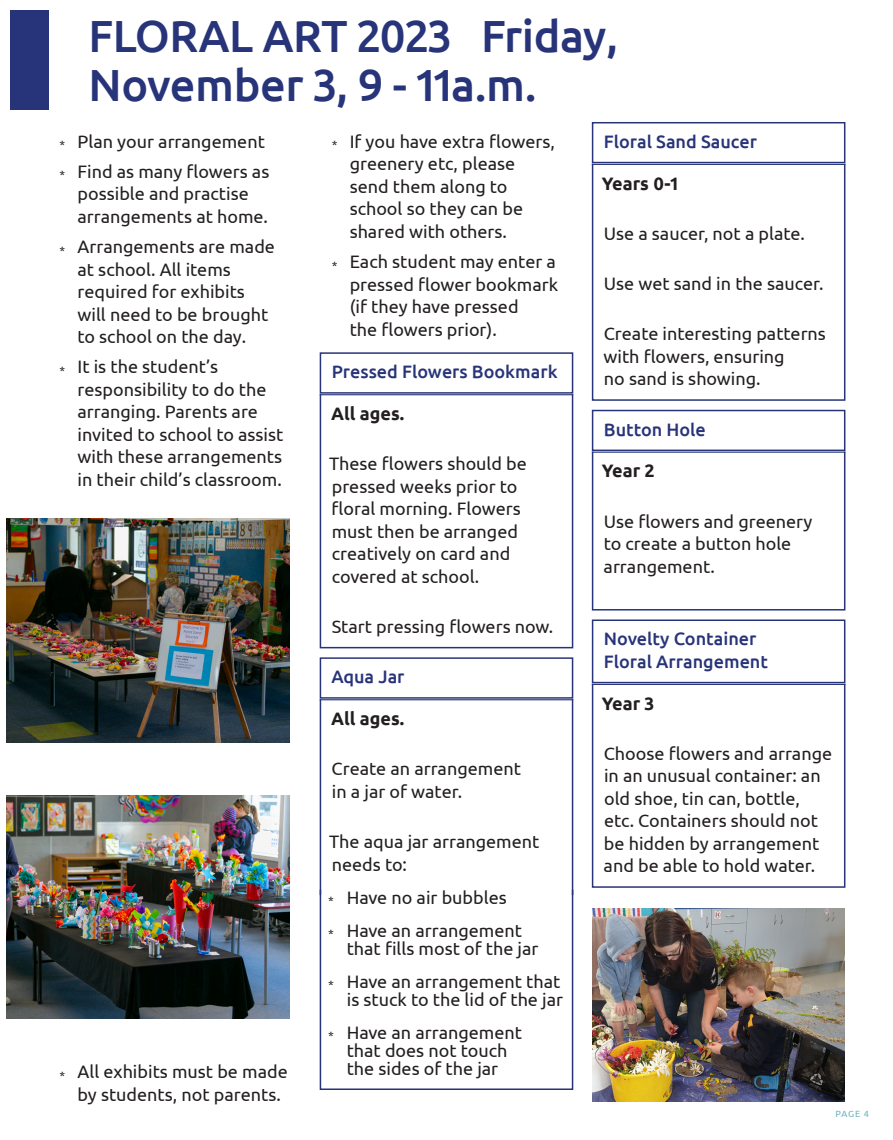
<style>
.page{position:relative;width:893px;height:1140px;background:#fff}
.page>*{position:absolute;margin:0;border:0;box-sizing:border-box;transform-origin:0 0}
.Name{font:500 45px/49.5px "Ubuntu";letter-spacing:-.01em;color:#283479}
.body_border_-_blueBox_copy{font:18px/22.5px "Ubuntu";color:#231f20}
.Heading_-_blueBox{font:500 18px/22.5px "Ubuntu";color:#283479}
.body_border_-_blueBox_noBottom{font:18px/22.5px "Ubuntu";color:#231f20}
.body_border_-_blueBox_copy-2{font:700 18px "Ubuntu";color:#231f20}
.body_border_-_blueBox_noBottom-2{font:700 18px "Ubuntu";color:#231f20}
.t1{font:9px "Ubuntu";color:#6bb1bd}
</style>
<div class="page">
<div style="left:320px;top:352px;width:253px;height:41px;border:2px solid #283479"></div>
<div style="left:320px;top:393px;width:253px;height:255px;border:2px solid #283479"></div>
<hr style="left:320px;top:394px;width:253px;height:1px;background:#283479">
<div style="left:320px;top:657px;width:253px;height:41px;border:2px solid #283479"></div>
<hr style="left:320px;top:699px;width:1px;height:196px;background:#283479">
<hr style="left:572px;top:699px;width:1px;height:196px;background:#283479">
<hr style="left:320px;top:699px;width:253px;height:1px;background:#283479">
<div style="left:320px;top:888px;width:253px;height:202px;border:2px solid #283479"></div>
<div style="left:592px;top:122px;width:253px;height:41px;border:2px solid #283479"></div>
<div style="left:592px;top:163px;width:253px;height:238px;border:2px solid #283479"></div>
<hr style="left:592px;top:164px;width:253px;height:1px;background:#283479">
<div style="left:592px;top:410px;width:253px;height:41px;border:2px solid #283479"></div>
<div style="left:592px;top:451px;width:253px;height:159px;border:2px solid #283479"></div>
<hr style="left:592px;top:451px;width:253px;height:2px;background:#283479">
<div style="left:592px;top:619px;width:253px;height:64px;border:2px solid #283479"></div>
<div style="left:592px;top:683px;width:253px;height:204px;border:2px solid #283479"></div>
<hr style="left:592px;top:684px;width:253px;height:1px;background:#283479">
<img style="left:7px;top:519px;width:282px;height:223px">
<img style="left:7px;top:795px;width:282px;height:223px">
<img style="left:592px;top:908px;width:252px;height:193px">
<div style="left:11px;top:11px;width:38px;height:99px;background:#283479"></div>
<p class="Name" style="left:89px;top:10px;width:531px">FLORAL ART 2023 Friday,<br>November 3, 9 - 11a.m.</p>
<p class="body_border_-_blueBox_copy" style="left:60px;top:130px;width:207px"><sub>*</sub> Plan your arrangement</p>
<p class="body_border_-_blueBox_copy" style="left:78px;top:160px;width:193px;text-indent:-18px"><sub>*</sub> Find as many flowers as possible and practise arrangements at home.</p>
<p class="body_border_-_blueBox_copy" style="left:78px;top:235px;width:199px;text-indent:-18px"><sub>*</sub> Arrangements are made at school. All items required for exhibits will need to be brought to school on the day.</p>
<p class="body_border_-_blueBox_copy" style="left:78px;top:355px;width:207px;text-indent:-18px"><sub>*</sub> It is the student’s responsibility to do the arranging. Parents are invited to school to assist with these arrangements in their child’s classroom.</p>
<p class="body_border_-_blueBox_copy" style="left:78px;top:1060px;width:212px;text-indent:-18px"><sub>*</sub> All exhibits must be made by students, not parents.</p>
<p class="body_border_-_blueBox_copy" style="left:350px;top:130px;width:207px;text-indent:-18px"><sub>*</sub> If you have extra flowers, greenery etc, please send them along to school so they can be shared with others.</p>
<p class="body_border_-_blueBox_copy" style="left:350px;top:250px;width:210px;text-indent:-18px"><sub>*</sub> Each student may enter a pressed flower bookmark (if they have pressed<br>the flowers prior).</p>
<p class="Heading_-_blueBox" style="left:332px;top:360px;width:227px">Pressed Flowers Bookmark</p>
<p class="body_border_-_blueBox_copy-2" style="left:331px;top:402px;width:74px">All ages.</p>
<p class="body_border_-_blueBox_copy" style="left:329px;top:452px;width:199px">These flowers should be pressed weeks prior to floral morning. Flowers must then be arranged creatively on card and covered at school.</p>
<p class="body_border_-_blueBox_copy" style="left:332px;top:615px;width:223px">Start pressing flowers now.</p>
<p class="Heading_-_blueBox" style="left:331px;top:665px;width:75px">Aqua Jar</p>
<p class="body_border_-_blueBox_noBottom-2" style="left:331px;top:707px;width:74px">All ages.</p>
<p class="body_border_-_blueBox_noBottom" style="left:332px;top:757px;width:191px">Create an arrangement in a jar of water.</p>
<p class="body_border_-_blueBox_noBottom" style="left:329px;top:830px;width:212px">The aqua jar arrangement needs to:</p>
<p class="body_border_-_blueBox_copy" style="left:328px;top:885px;width:180px"><sub>*</sub> Have no air bubbles</p>
<p class="body_border_-_blueBox_copy" style="left:347px;top:920px;width:193px;line-height:18px;text-indent:-19px"><sub>*</sub> Have an arrangement that fills most of the jar</p>
<p class="body_border_-_blueBox_copy" style="left:328px;top:971px;width:236px;line-height:18px;text-align:right"><sub>*</sub> Have an arrangement that is stuck to the lid of the jar</p>
<p class="body_border_-_blueBox_copy" style="left:328px;top:1022px;width:195px;line-height:18px;text-align:center"><sub>*</sub> Have an arrangement that does not touch<br>the sides of the jar</p>
<p class="Heading_-_blueBox" style="left:604px;top:130px;width:155px">Floral Sand Saucer</p>
<p class="body_border_-_blueBox_copy-2" style="left:602px;top:172px;width:78px">Years 0-1</p>
<p class="body_border_-_blueBox_copy" style="left:604px;top:222px;width:203px">Use a saucer, not a plate.</p>
<p class="body_border_-_blueBox_copy" style="left:604px;top:272px;width:221px">Use wet sand in the saucer.</p>
<p class="body_border_-_blueBox_copy" style="left:603px;top:322px;width:224px">Create interesting patterns with flowers, ensuring<br>no sand is showing.</p>
<p class="Heading_-_blueBox" style="left:604px;top:417px;width:103px">Button Hole</p>
<p class="body_border_-_blueBox_copy-2" style="left:602px;top:460px;width:54px">Year 2</p>
<p class="body_border_-_blueBox_copy" style="left:604px;top:509px;width:210px">Use flowers and greenery to create a button hole arrangement.</p>
<p class="Heading_-_blueBox" style="left:604px;top:627px;width:166px">Novelty Container<br>Floral Arrangement</p>
<p class="body_border_-_blueBox_copy-2" style="left:602px;top:692px;width:54px">Year 3</p>
<p class="body_border_-_blueBox_copy" style="left:604px;top:741px;width:230px">Choose flowers and arrange in an unusual container: an old shoe, tin can, bottle, etc. Containers should not be hidden by arrangement and be able to hold water.</p>
<p class="t1" style="left:835px;top:1107px;width:35px">PAGE 4</p>
</div>
